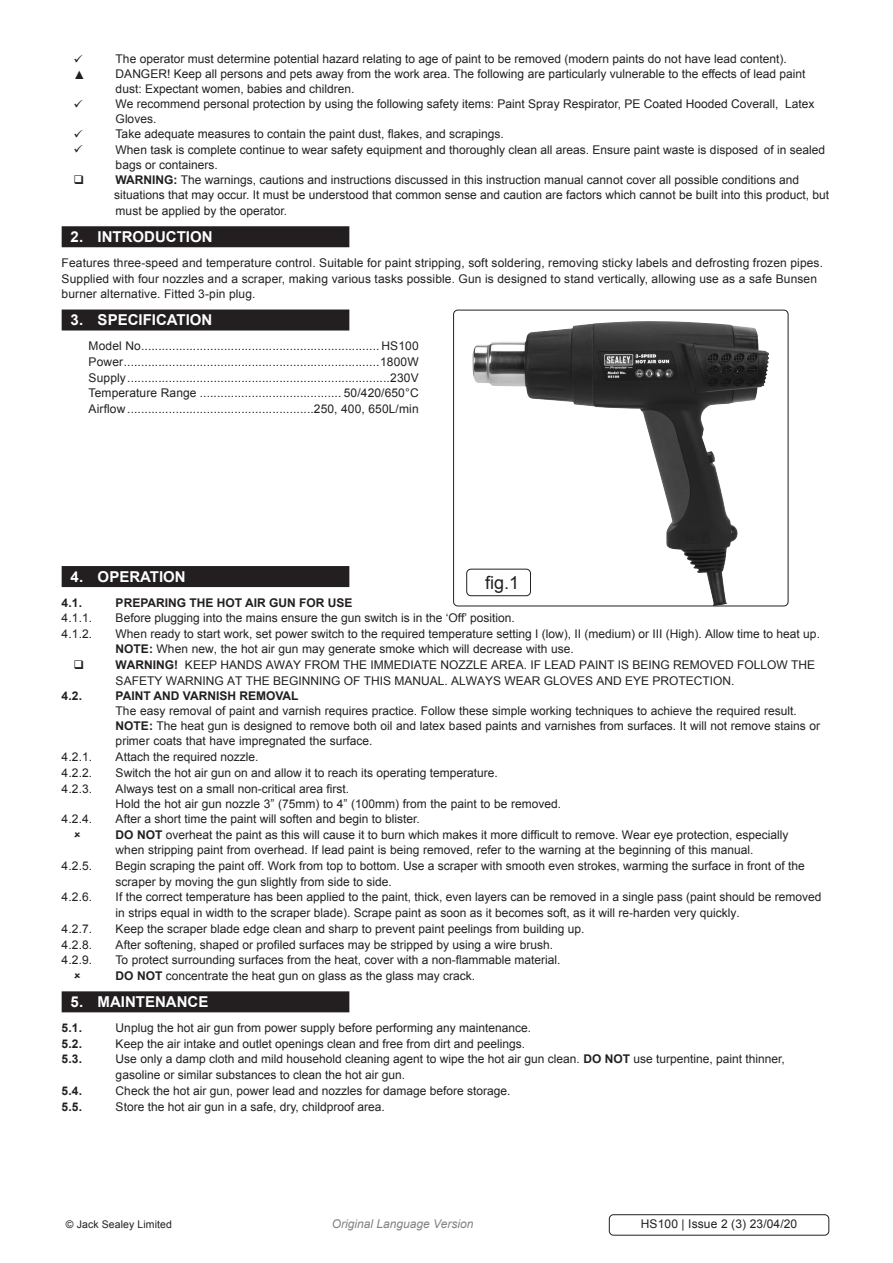
<style>
.page{position:relative;width:893px;height:1263px;background:#fff}
.page>*{position:absolute;margin:0;border:0;box-sizing:border-box;transform-origin:0 0}
.t1{font:18px "Arial";color:#231f20}
.t2{font:700 15px "Arial";color:#fff}
.Body{font:12px/15.8px "Arial";color:#231f20}
.Specifications__Tabb{font:12px "Arial";letter-spacing:.01em;color:#231f20}
.t3{font:700 12px "Arial";color:#231f20}
.t4{font:italic 12px "Arial";color:#808285}
.Body__Footer{font:12px "Arial";letter-spacing:.01em;color:#231f20}
.Body__Justified__7pt{font:10.5px "Arial";letter-spacing:.01em;color:#231f20}
.s1{font-weight:700}
</style>
<div class="page">
<div style="left:62px;top:226px;width:287px;height:21px;background:#231f20"></div>
<div style="left:62px;top:309px;width:287px;height:21px;background:#231f20"></div>
<div style="left:62px;top:566px;width:287px;height:21px;background:#231f20"></div>
<div style="left:62px;top:991px;width:287px;height:21px;background:#231f20"></div>
<img style="left:472px;top:321px;width:267px;height:283px">
<div style="left:453px;top:310px;width:335px;height:296px;border:1px solid #231f20;border-radius:4px"></div>
<div style="left:466px;top:569px;width:65px;height:27px;border:1px solid #231f20;border-radius:4px"></div>
<div style="left:609px;top:1214px;width:220px;height:21px;border:1px solid #231f20;border-radius:4px"></div>
<p class="Body" style="left:116px;top:51px;width:673px">The operator must determine potential hazard relating to age of paint to be removed (modern paints do not have lead content).</p>
<p class="Body" style="left:74px;top:67px;width:13px">▲</p>
<p class="Body" style="left:116px;top:66px;width:691px;line-height:15px">DANGER! Keep all persons and pets away from the work area. The following are particularly vulnerable to the effects of lead paint dust: Expectant women, babies and children.</p>
<p class="Body" style="left:116px;top:96px;width:700px;line-height:15px">We recommend personal protection by using the following safety items: Paint Spray Respirator, PE Coated Hooded Coverall, Latex<br>Gloves.</p>
<p class="Body" style="left:116px;top:126px;width:390px">Take adequate measures to contain the paint dust, flakes, and scrapings.</p>
<p class="Body" style="left:116px;top:142px;width:711px;line-height:15px">When task is complete continue to wear safety equipment and thoroughly clean all areas. Ensure paint waste is disposed of in sealed bags or containers.</p>
<p class="Body" style="left:114px;top:172px;width:717px"><span class="s1">WARNING:</span> The warnings, cautions and instructions discussed in this instruction manual cannot cover all possible conditions and situations that may occur. It must be understood that common sense and caution are factors which cannot be built into this product, but must be applied by the operator.</p>
<p class="t2" style="left:71px;top:227px;width:143px">2. INTRODUCTION</p>
<p class="Body" style="left:62px;top:255px;width:763px">Features three-speed and temperature control. Suitable for paint stripping, soft soldering, removing sticky labels and defrosting frozen pipes.<br>Supplied with four nozzles and a scraper, making various tasks possible. Gun is designed to stand vertically, allowing use as a safe Bunsen burner alternative. Fitted 3-pin plug.</p>
<p class="t2" style="left:71px;top:310px;width:143px">3. SPECIFICATION</p>
<p class="Specifications__Tabb" style="left:89px;top:338px;width:331px">Model No..................................................................... HS100</p>
<p class="Specifications__Tabb" style="left:89px;top:354px;width:331px">Power..........................................................................1800W</p>
<p class="Specifications__Tabb" style="left:89px;top:369px;width:331px">Supply............................................................................230V</p>
<p class="Specifications__Tabb" style="left:89px;top:385px;width:331px">Temperature Range ......................................... 50/420/650°C</p>
<p class="Specifications__Tabb" style="left:89px;top:401px;width:331px">Airflow ......................................................250, 400, 650L/min</p>
<p class="t2" style="left:71px;top:567px;width:117px">4. OPERATION</p>
<p class="t3" style="left:62px;top:594px;width:22px">4.1.</p>
<p class="t3" style="left:116px;top:594px;width:238px">PREPARING THE HOT AIR GUN FOR USE</p>
<p class="Body" style="left:62px;top:610px;width:32px">4.1.1.</p>
<p class="Body" style="left:116px;top:610px;width:401px">Before plugging into the mains ensure the gun switch is in the ‘Off’ position.</p>
<p class="Body" style="left:62px;top:626px;width:32px">4.1.2.</p>
<p class="Body" style="left:116px;top:626px;width:706px">When ready to start work, set power switch to the required temperature setting I (low), II (medium) or III (High). Allow time to heat up.</p>
<p class="Body" style="left:116px;top:641px;width:460px"><span class="s1">NOTE:</span> When new, the hot air gun may generate smoke which will decrease with use.</p>
<p class="Body" style="left:116px;top:657px;width:701px"><span class="s1">WARNING!</span> KEEP HANDS AWAY FROM THE IMMEDIATE NOZZLE AREA. IF LEAD PAINT IS BEING REMOVED FOLLOW THE<br>SAFETY WARNING AT THE BEGINNING OF THIS MANUAL. ALWAYS WEAR GLOVES AND EYE PROTECTION.</p>
<p class="t3" style="left:62px;top:688px;width:22px">4.2.</p>
<p class="t3" style="left:116px;top:688px;width:184px">PAINT AND VARNISH REMOVAL</p>
<p class="Body" style="left:116px;top:703px;width:682px">The easy removal of paint and varnish requires practice. Follow these simple working techniques to achieve the required result.</p>
<p class="Body" style="left:116px;top:719px;width:706px;line-height:15px"><span class="s1">NOTE:</span> The heat gun is designed to remove both oil and latex based paints and varnishes from surfaces. It will not remove stains or primer coats that have impregnated the surface.</p>
<p class="Body" style="left:62px;top:749px;width:32px">4.2.1.</p>
<p class="Body" style="left:116px;top:749px;width:144px">Attach the required nozzle.</p>
<p class="Body" style="left:62px;top:765px;width:32px">4.2.2.</p>
<p class="Body" style="left:116px;top:765px;width:384px">Switch the hot air gun on and allow it to reach its operating temperature.</p>
<p class="Body" style="left:62px;top:781px;width:32px">4.2.3.</p>
<p class="Body" style="left:116px;top:781px;width:235px">Always test on a small non-critical area first.</p>
<p class="Body" style="left:116px;top:796px;width:447px">Hold the hot air gun nozzle 3” (75mm) to 4” (100mm) from the paint to be removed.</p>
<p class="Body" style="left:62px;top:811px;width:32px">4.2.4.</p>
<p class="Body" style="left:116px;top:811px;width:306px">After a short time the paint will soften and begin to blister.</p>
<p class="Body" style="left:116px;top:827px;width:674px"><span class="s1">DO NOT</span> overheat the paint as this will cause it to burn which makes it more difficult to remove. Wear eye protection, especially</p>
<p class="Body" style="left:116px;top:842px;width:639px">when stripping paint from overhead. If lead paint is being removed, refer to the warning at the beginning of this manual.</p>
<p class="Body" style="left:62px;top:858px;width:32px">4.2.5.</p>
<p class="Body" style="left:116px;top:858px;width:690px">Begin scraping the paint off. Work from top to bottom. Use a scraper with smooth even strokes, warming the surface in front of the scraper by moving the gun slightly from side to side.</p>
<p class="Body" style="left:62px;top:889px;width:32px">4.2.6.</p>
<p class="Body" style="left:116px;top:889px;width:707px">If the correct temperature has been applied to the paint, thick, even layers can be removed in a single pass (paint should be removed in strips equal in width to the scraper blade). Scrape paint as soon as it becomes soft, as it will re-harden very quickly.</p>
<p class="Body" style="left:62px;top:921px;width:32px">4.2.7.</p>
<p class="Body" style="left:116px;top:921px;width:470px">Keep the scraper blade edge clean and sharp to prevent paint peelings from building up.</p>
<p class="Body" style="left:62px;top:937px;width:32px">4.2.8.</p>
<p class="Body" style="left:116px;top:937px;width:439px">After softening, shaped or profiled surfaces may be stripped by using a wire brush.</p>
<p class="Body" style="left:62px;top:952px;width:32px">4.2.9.</p>
<p class="Body" style="left:116px;top:952px;width:446px">To protect surrounding surfaces from the heat, cover with a non-flammable material.</p>
<p class="Body" style="left:116px;top:968px;width:361px"><span class="s1">DO NOT</span> concentrate the heat gun on glass as the glass may crack.</p>
<p class="t2" style="left:71px;top:992px;width:139px">5. MAINTENANCE</p>
<p class="t3" style="left:62px;top:1020px;width:22px">5.1.</p>
<p class="Body" style="left:116px;top:1020px;width:417px">Unplug the hot air gun from power supply before performing any maintenance.</p>
<p class="t3" style="left:62px;top:1035px;width:22px">5.2.</p>
<p class="Body" style="left:116px;top:1036px;width:411px">Keep the air intake and outlet openings clean and free from dirt and peelings.</p>
<p class="t3" style="left:62px;top:1051px;width:22px">5.3.</p>
<p class="Body" style="left:116px;top:1051px;width:671px">Use only a damp cloth and mild household cleaning agent to wipe the hot air gun clean. <span class="s1">DO NOT</span> use turpentine, paint thinner, gasoline or similar substances to clean the hot air gun.</p>
<p class="t3" style="left:62px;top:1083px;width:22px">5.4.</p>
<p class="Body" style="left:116px;top:1083px;width:396px">Check the hot air gun, power lead and nozzles for damage before storage.</p>
<p class="t3" style="left:62px;top:1098px;width:22px">5.5.</p>
<p class="Body" style="left:116px;top:1099px;width:271px">Store the hot air gun in a safe, dry, childproof area.</p>
<p class="t1" style="left:485px;top:570px;width:36px">fig.1</p>
<p class="Body__Justified__7pt" style="left:66px;top:1217px;width:108px">© Jack Sealey Limited</p>
<p class="t4" style="left:332px;top:1216px;width:143px">Original Language Version</p>
<p class="Body__Footer" style="left:641px;top:1216px;width:158px">HS100 | Issue 2 (3) 23/04/20</p>
</div>
